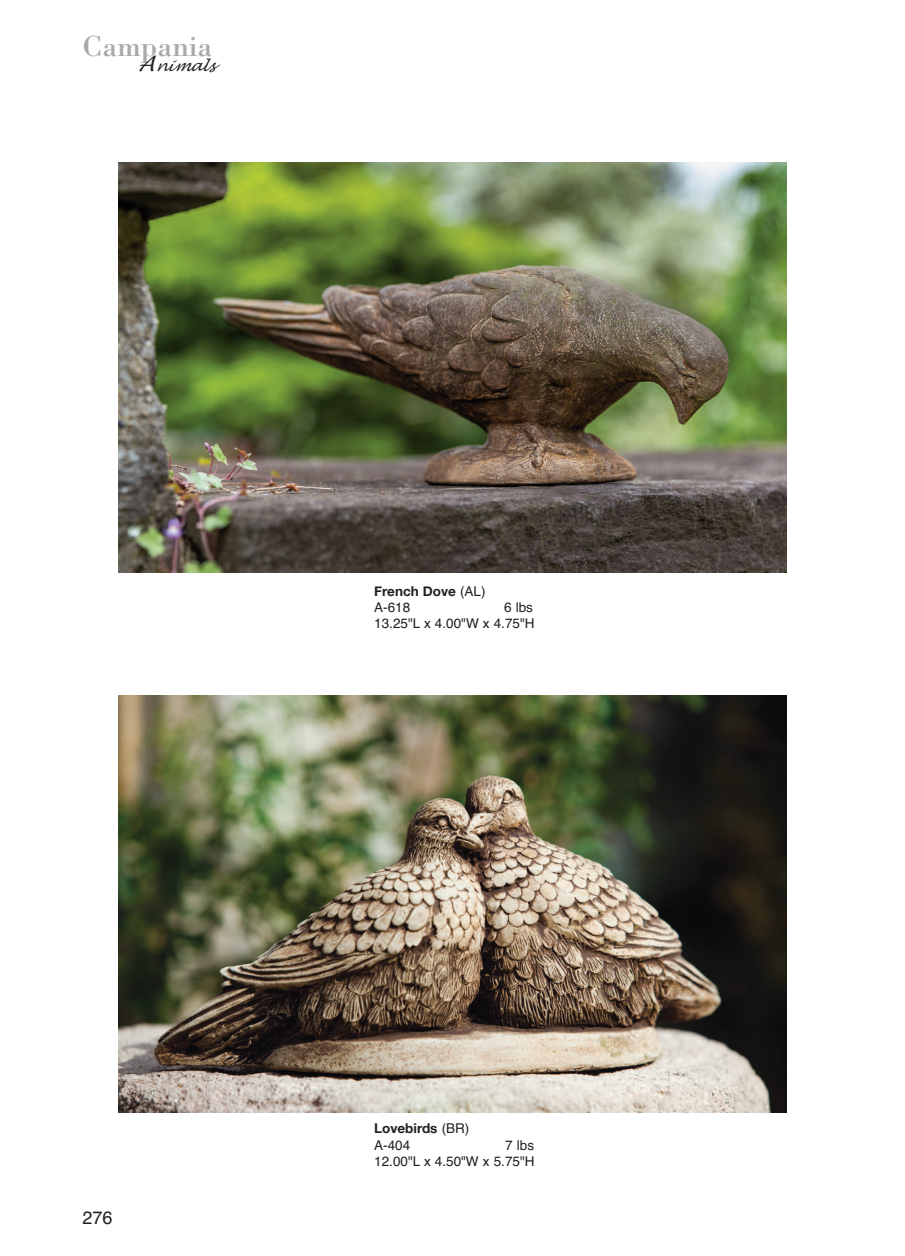
<style>
.page{position:relative;width:905px;height:1256px;background:#fff}
.page>*{position:absolute;margin:0;border:0;box-sizing:border-box;transform-origin:0 0}
.t1{font:30px "Bodoni";color:#a8a9ad}
.t2{font:18px "Helvetica";color:#231f20}
.t3{font:italic 15px "Lucida Handwriting";color:#231f20}
.t4{font:13.5px/16.2px "Helvetica";color:#231f20;text-align:right}
.t5{font:700 13.5px "Helvetica Neue";color:#231f20}
.s1{font-size:21px}
.s2{font-family:"Helvetica";font-weight:400}
</style>
<div class="page">
<img style="left:119px;top:695px;width:667px;height:417px">
<img style="left:119px;top:162px;width:667px;height:410px">
<h1 class="t1" style="left:82px;top:28px;width:132px">Campania</h1>
<p class="t3" style="left:140px;top:57px;width:77px"><span class="s1">A</span>nimals</p>
<h2 class="t2" style="left:82px;top:1207px;width:32px">276</h2>
<p class="t5" style="left:374px;top:582px;width:113px">French Dove <span class="s2">(AL)</span></p>
<p class="t4" style="left:374px;top:599px;width:38px">A-618</p>
<p class="t4" style="left:374px;top:599px;width:162px">6 lbs<br>13.25"L x 4.00"W x 4.75"H</p>
<p class="t5" style="left:374px;top:1120px;width:97px">Lovebirds <span class="s2">(BR)</span></p>
<p class="t4" style="left:374px;top:1137px;width:38px">A-404</p>
<p class="t4" style="left:374px;top:1137px;width:162px">7 lbs<br>12.00"L x 4.50"W x 5.75"H</p>
</div>
